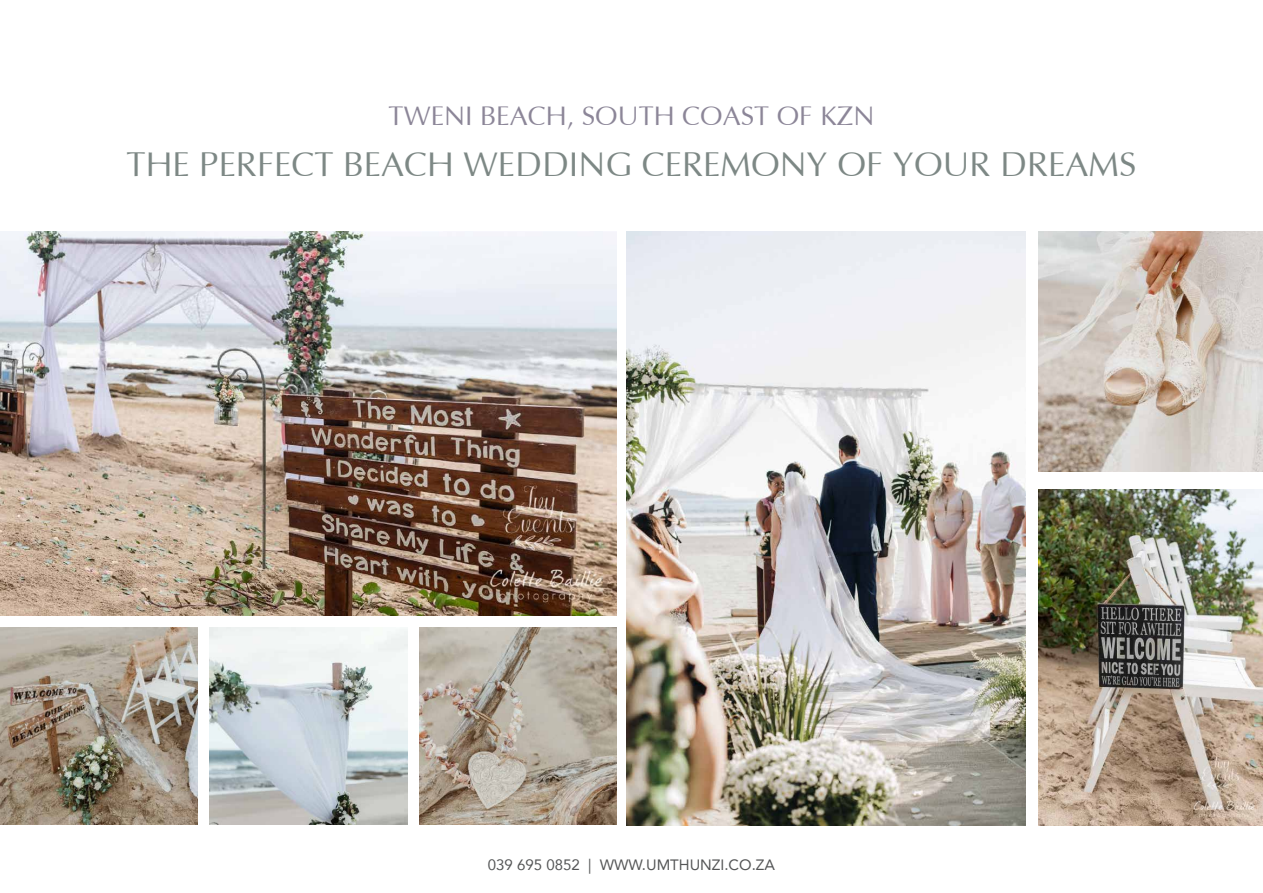
<style>
.page{position:relative;width:1263px;height:893px;background:#fff}
.page>*{position:absolute;margin:0;border:0;box-sizing:border-box;transform-origin:0 0}
.t1{font:34.5px "Optima";color:#7d8885}
.t2{font:27px "Optima";color:#8c8698}
.t3{font:15px "Avenir";color:#545556}
</style>
<div class="page">
<img style="left:1039px;top:489px;width:224px;height:336px">
<img style="left:0;top:231px;width:617px;height:384px">
<img style="left:210px;top:627px;width:198px;height:198px">
<img style="left:0;top:627px;width:198px;height:198px">
<img style="left:419px;top:627px;width:198px;height:198px">
<img style="left:627px;top:231px;width:398px;height:594px">
<img style="left:1039px;top:231px;width:224px;height:240px">
<p class="t2" style="left:389px;top:102px;width:487px">TWENI BEACH, SOUTH COAST OF KZN</p>
<p class="t1" style="left:127px;top:146px;width:1011px">THE PERFECT BEACH WEDDING CEREMONY OF YOUR DREAMS</p>
<p class="t3" style="left:488px;top:853px;width:289px">039 695 0852 | WWW.UMTHUNZI.CO.ZA</p>
</div>
